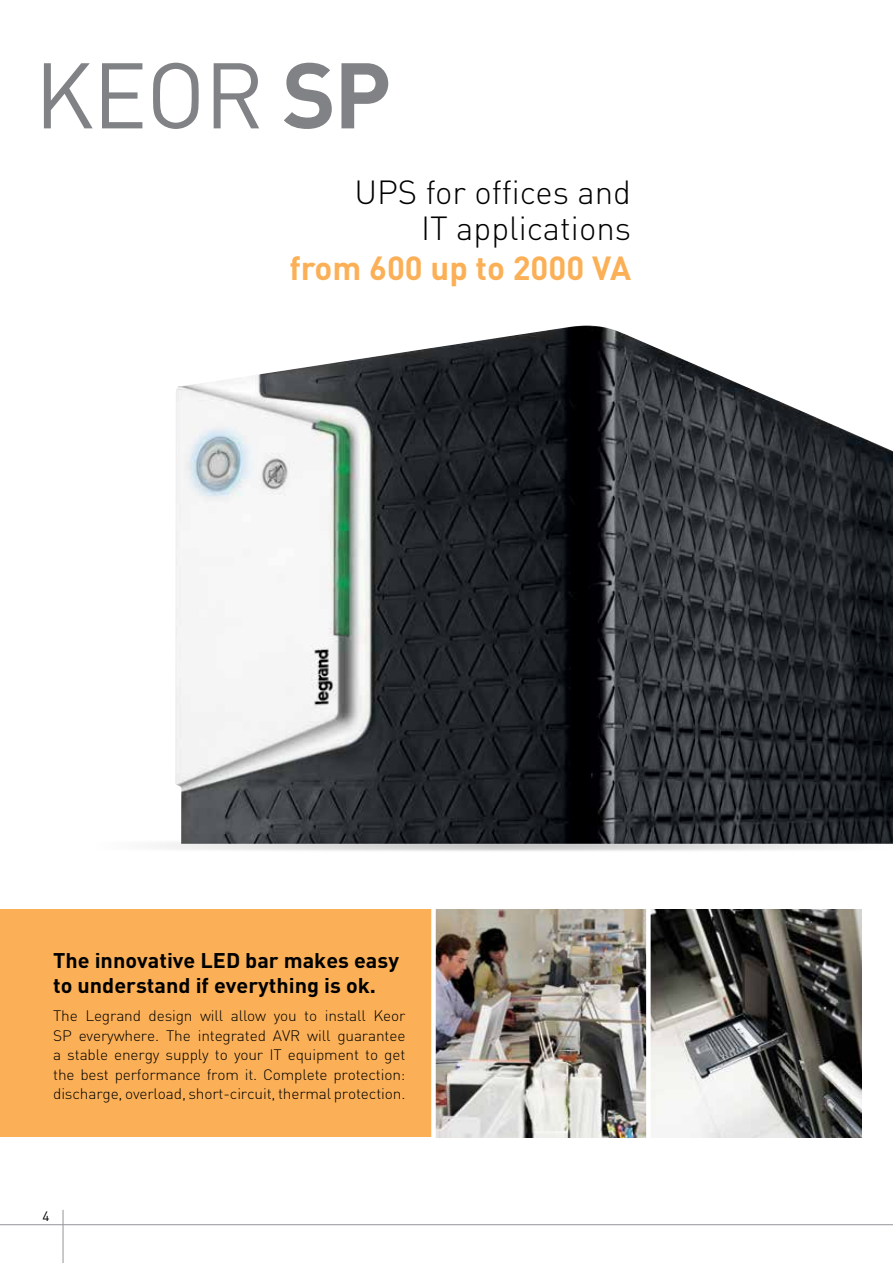
<style>
.page{position:relative;width:893px;height:1263px;background:#fff}
.page>*{position:absolute;margin:0;border:0;box-sizing:border-box;transform-origin:0 0}
.t1{font:91.5px "DIN Pro";color:#808285}
.t2{font:300 33px/36px "DIN Pro";color:#000;text-align:right}
.t3{font:700 33px "DIN Pro";color:#fbb057}
.t4{font:700 21px/25.5px "DIN Pro";color:#000}
.t5{font:300 15px/19.5px "DIN Pro";letter-spacing:-.01em;color:#000;text-align:justify}
.t6{font:13.5px "DIN Pro";color:#000}
.s1{font-weight:700}
</style>
<div class="page">
<hr style="left:63px;top:1210px;width:1px;height:53px;background:#939598">
<hr style="left:0;top:1224px;width:893px;height:1px;background:#939598">
<img style="left:175px;top:326px;width:718px;height:512px">
<svg style="left:160px;top:838px;width:733px;height:13px"></svg>
<div style="left:0;top:909px;width:861px;height:228px;background:#fbb057"></div>
<img style="left:436px;top:909px;width:425px;height:228px">
<div style="left:646px;top:904px;width:5px;height:244px;background:#fff"></div>
<div style="left:431px;top:904px;width:5px;height:244px;background:#fff"></div>
<h1 class="t1" style="left:34px;top:33px;width:358px">KEOR <span class="s1">SP</span></h1>
<h2 class="t2" style="left:354px;top:173px;width:278px">UPS for offices and<br>IT applications</h2>
<h2 class="t3" style="left:289px;top:246px;width:343px">from 600 up to 2000 VA</h2>
<h3 class="t4" style="left:53px;top:947px;width:347px">The innovative LED bar makes easy to understand if everything is ok.</h3>
<p class="t5" style="left:53px;top:1006px;width:354px">The Legrand design will allow you to install Keor SP everywhere. The integrated AVR will guarantee a stable energy supply to your IT equipment to get the best performance from it. Complete protection: discharge, overload, short-circuit, thermal protection.</p>
<p class="t6" style="left:43px;top:1206px;width:9px">4</p>
</div>
